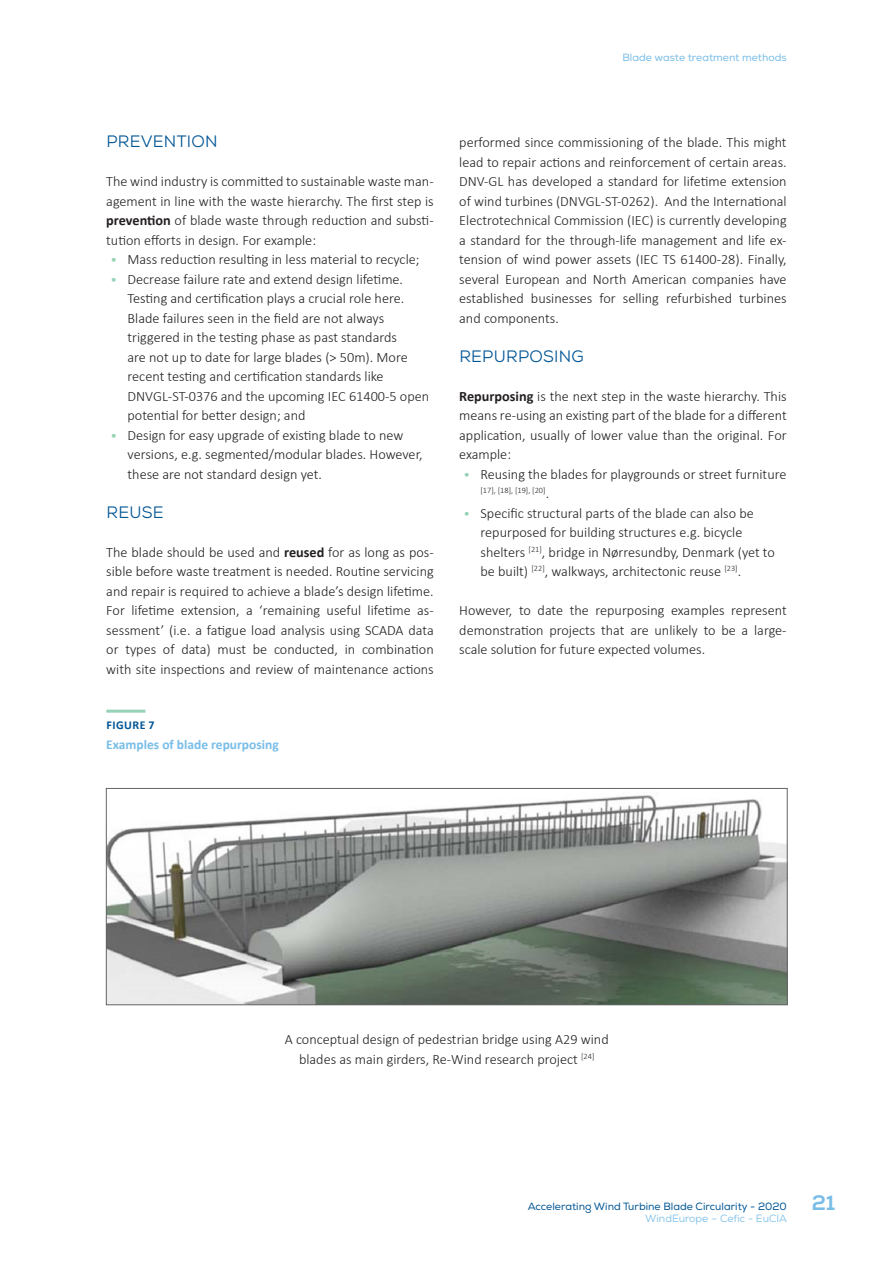
<style>
.page{position:relative;width:893px;height:1263px;background:#fff}
.page>*{position:absolute;margin:0;border:0;box-sizing:border-box;transform-origin:0 0}
.t1{font:16.5px "Nexa";letter-spacing:.015em;color:#005595}
.t2{font:300 14.25px/19.5px "Calibri";color:#231f20;text-align:justify}
.t3{font:700 13.5px "Calibri";color:#78bde8}
.t4{font:700 12px "Calibri";letter-spacing:.04em;color:#005595}
.t5{font:10.5px/12.6px "Nexa";color:#005595}
.t6{font:10.5px "Nexa";color:#78bde8}
.t7{font:300 8.25px "Calibri";color:#231f20}
.s1{font-weight:700}
.s2{font-size:13.5px;color:#96d2b5}
.s3{font-size:14.25px}
.s4{font-family:"Nexa X Bold";font-size:21px;color:#78bde8}
.s5{color:#78bde8}
</style>
<div class="page">
<hr style="left:106px;top:710px;width:39px;height:3px;background:#96d2b5">
<img style="left:108px;top:795px;width:678px;height:208px">
<div style="left:106px;top:788px;width:682px;height:217px;border:1px solid #636366"></div>
<p class="t6" style="left:622px;top:51px;width:166px">Blade waste treatment methods</p>
<p class="t1" style="left:106px;top:131px;width:113px">PREVENTION</p>
<p class="t2" style="left:106px;top:171px;width:329px">The wind industry is committed to sustainable waste man&shy;agement in line with the waste hierarchy. The first step is <span class="s1">prevention</span> of blade waste through reduction and substi&shy;tution efforts in design. For example:</p>
<p class="t2" style="left:111px;top:249px;width:311px"><span class="s2">•</span> Mass reduction resulting in less material to recycle;</p>
<p class="t2" style="left:128px;top:268px;width:303px;text-align:left;text-indent:-17px"><span class="s2">•</span> Decrease failure rate and extend design lifetime.<br>Testing and certification plays a crucial role here.<br>Blade failures seen in the field are not always triggered in the testing phase as past standards<br>are not up to date for large blades (&gt; 50m). More recent testing and certification standards like DNVGL-ST-0376 and the upcoming IEC 61400-5 open potential for better design; and</p>
<p class="t2" style="left:128px;top:424px;width:297px;text-align:left;text-indent:-17px"><span class="s2">•</span> Design for easy upgrade of existing blade to new versions, e.g. segmented/modular blades. However, these are not standard design yet.</p>
<p class="t1" style="left:106px;top:501px;width:59px">REUSE</p>
<p class="t2" style="left:106px;top:541px;width:329px">The blade should be used and <span class="s1">reused</span> for as long as pos&shy;sible before waste treatment is needed. Routine servicing and repair is required to achieve a blade’s design lifetime.<br>For lifetime extension, a ‘remaining useful lifetime as&shy;sessment’ (i.e. a fatigue load analysis using SCADA data or types of data) must be conducted, in combination with site inspections and review of maintenance actions</p>
<p class="t4" style="left:107px;top:717px;width:50px">FIGURE 7</p>
<p class="t3" style="left:106px;top:735px;width:174px">Examples of blade repurposing</p>
<p class="t2" style="left:459px;top:132px;width:329px">performed since commissioning of the blade. This might lead to repair actions and reinforcement of certain areas.<br>DNV-GL has developed a standard for lifetime extension of wind turbines (DNVGL-ST-0262). And the International Electrotechnical Commission (IEC) is currently developing a standard for the through-life management and life ex&shy;tension of wind power assets (IEC TS 61400-28). Finally, several European and North American companies have established businesses for selling refurbished turbines and components.</p>
<p class="t1" style="left:459px;top:345px;width:126px">REPURPOSING</p>
<p class="t2" style="left:459px;top:385px;width:329px"><span class="s1">Repurposing</span> is the next step in the waste hierarchy. This means re-using an existing part of the blade for a different application, usually of lower value than the original. For example:</p>
<p class="t2" style="left:463px;top:463px;width:324px"><span class="s2">•</span> Reusing the blades for playgrounds or street furniture</p>
<p class="t7" style="left:480px;top:485px;width:70px">[17], [18], [19], [20]<span class="s3">.</span></p>
<p class="t2" style="left:480px;top:502px;width:296px;text-align:left;text-indent:-17px"><span class="s2">•</span> Specific structural parts of the blade can also be repurposed for building structures e.g. bicycle shelters <sup>[21]</sup>, bridge in Nørresundby, Denmark (yet to be built) <sup>[22]</sup>, walkways, architectonic reuse <sup>[23]</sup>.</p>
<p class="t2" style="left:459px;top:600px;width:329px">However, to date the repurposing examples represent demonstration projects that are unlikely to be a large&shy;scale solution for future expected volumes.</p>
<p class="t2" style="left:285px;top:1029px;width:325px;text-align:center">A conceptual design of pedestrian bridge using A29 wind blades as main girders, Re-Wind research project <sup>[24]</sup></p>
<p class="t5" style="left:645px;top:1200px;width:192px;text-indent:-117px">Accelerating Wind Turbine Blade Circularity - 2020 <span class="s4">21<br></span><span class="s5">WindEurope – Cefic - EuCIA</span></p>
</div>
